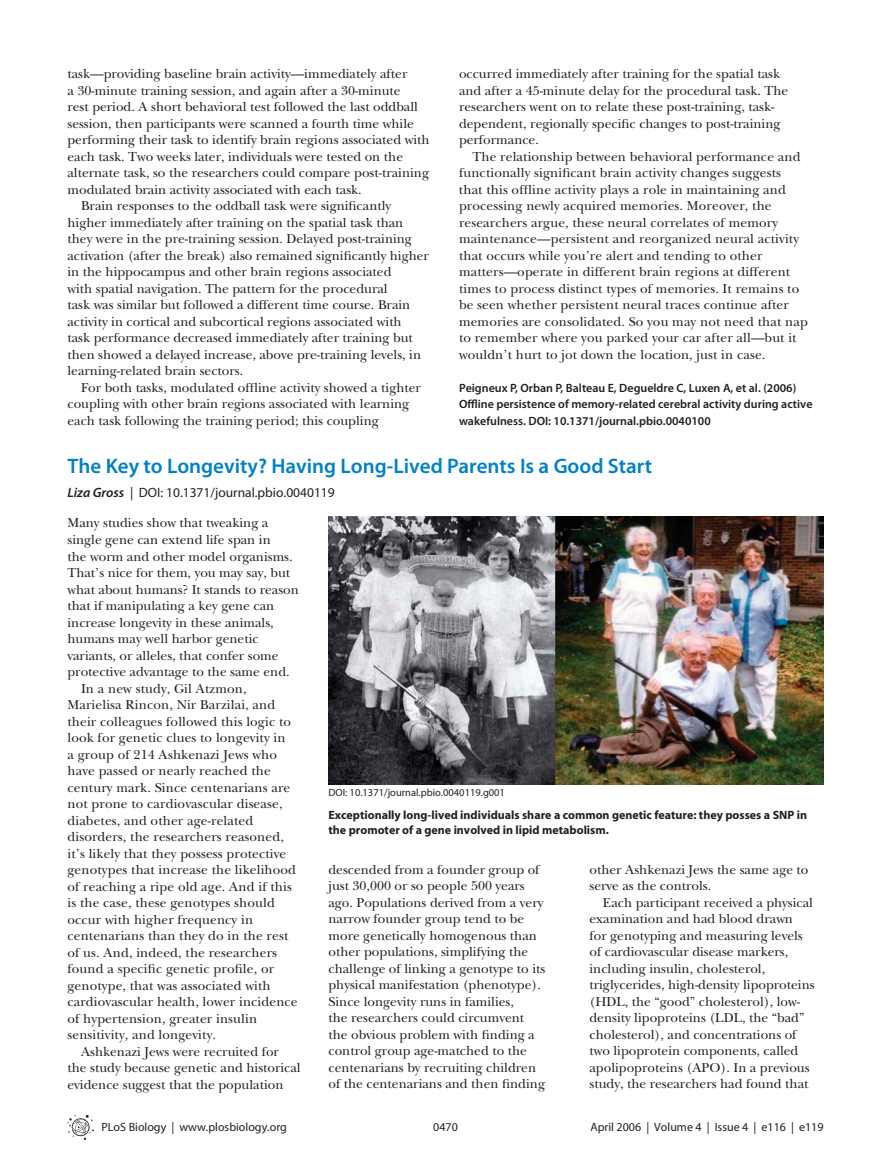
<style>
.page{position:relative;width:891px;height:1175px;background:#fff}
.page>*{position:absolute;margin:0;border:0;box-sizing:border-box;transform-origin:0 0}
.t1{font:600 21px "P Lo S Sans";color:#0081c6}
.t2{font:500 13.5px/16.5px "PLB Iserif";color:#231f20}
.t3{font:13.5px "P Lo S Sans";color:#231f20}
.t4{font:600 12px/16.5px "P Lo S Sans";color:#231f20}
.t5{font:700 12px/15px "P Lo S Sans";color:#231f20}
.t6{font:12px "P Lo S Sans";color:#231f20}
.t7{font:10.5px "P Lo S Sans";color:#231f20}
.s1{font-weight:600;font-style:italic}
</style>
<div class="page">
<svg style="left:68px;top:1115px;width:26px;height:24px"></svg>
<img style="left:328px;top:517px;width:496px;height:267px">
<p class="t2" style="left:68px;top:67px;width:341px">task—providing baseline brain activity—immediately after</p>
<p class="t2" style="left:68px;top:83px;width:335px">a 30-minute training session, and again after a 30-minute</p>
<p class="t2" style="left:68px;top:99px;width:352px">rest period. A short behavioral test followed the last oddball</p>
<p class="t2" style="left:68px;top:116px;width:348px">session, then participants were scanned a fourth time while</p>
<p class="t2" style="left:68px;top:132px;width:364px">performing their task to identify brain regions associated with</p>
<p class="t2" style="left:68px;top:149px;width:337px">each task. Two weeks later, individuals were tested on the</p>
<p class="t2" style="left:68px;top:165px;width:363px">alternate task, so the researchers could compare post-training</p>
<p class="t2" style="left:68px;top:182px;width:296px">modulated brain activity associated with each task.</p>
<p class="t2" style="left:81px;top:198px;width:312px">Brain responses to the oddball task were significantly</p>
<p class="t2" style="left:68px;top:215px;width:337px">higher immediately after training on the spatial task than</p>
<p class="t2" style="left:68px;top:231px;width:346px">they were in the pre-training session. Delayed post-training</p>
<p class="t2" style="left:68px;top:248px;width:363px">activation (after the break) also remained significantly higher</p>
<p class="t2" style="left:68px;top:264px;width:325px">in the hippocampus and other brain regions associated</p>
<p class="t2" style="left:68px;top:281px;width:322px">with spatial navigation. The pattern for the procedural</p>
<p class="t2" style="left:68px;top:297px;width:344px">task was similar but followed a different time course. Brain</p>
<p class="t2" style="left:68px;top:314px;width:336px">activity in cortical and subcortical regions associated with</p>
<p class="t2" style="left:68px;top:330px;width:347px">task performance decreased immediately after training but</p>
<p class="t2" style="left:68px;top:347px;width:355px">then showed a delayed increase, above pre-training levels, in</p>
<p class="t2" style="left:68px;top:363px;width:177px">learning-related brain sectors.</p>
<p class="t2" style="left:81px;top:380px;width:341px">For both tasks, modulated offline activity showed a tighter</p>
<p class="t2" style="left:68px;top:396px;width:343px">coupling with other brain regions associated with learning</p>
<p class="t2" style="left:68px;top:413px;width:313px">each task following the training period; this coupling</p>
<p class="t2" style="left:459px;top:66px;width:331px">occurred immediately after training for the spatial task and after a 45-minute delay for the procedural task. The researchers went on to relate these post-training, task&shy;dependent, regionally specific changes to post-training performance.</p>
<p class="t2" style="left:459px;top:149px;width:350px;text-indent:14px">The relationship between behavioral performance and functionally significant brain activity changes suggests that this offline activity plays a role in maintaining and processing newly acquired memories. Moreover, the researchers argue, these neural correlates of memory maintenance—persistent and reorganized neural activity that occurs while you’re alert and tending to other matters—operate in different brain regions at different times to process distinct types of memories. It remains to be seen whether persistent neural traces continue after memories are consolidated. So you may not need that nap to remember where you parked your car after all—but it wouldn’t hurt to jot down the location, just in case.</p>
<p class="t4" style="left:459px;top:381px;width:355px">Peigneux P, Orban P, Balteau E, Degueldre C, Luxen A, et al. (2006)<br>Offline persistence of memory-related cerebral activity during active wakefulness. DOI: 10.1371/journal.pbio.0040100</p>
<h1 class="t1" style="left:68px;top:458px;width:586px">The Key to Longevity? Having Long-Lived Parents Is a Good Start</h1>
<p class="t3" style="left:68px;top:484px;width:269px"><span class="s1">Liza Gross</span> | DOI: 10.1371/journal.pbio.0040119</p>
<p class="t2" style="left:68px;top:516px;width:202px">Many studies show that tweaking a</p>
<p class="t2" style="left:68px;top:532px;width:205px">single gene can extend life span in</p>
<p class="t2" style="left:68px;top:549px;width:227px">the worm and other model organisms.</p>
<p class="t2" style="left:68px;top:565px;width:224px">That’s nice for them, you may say, but</p>
<p class="t2" style="left:68px;top:582px;width:233px">what about humans? It stands to reason</p>
<p class="t2" style="left:68px;top:598px;width:208px">that if manipulating a key gene can</p>
<p class="t2" style="left:68px;top:615px;width:208px">increase longevity in these animals,</p>
<p class="t2" style="left:68px;top:631px;width:193px">humans may well harbor genetic</p>
<p class="t2" style="left:68px;top:648px;width:213px">variants, or alleles, that confer some</p>
<p class="t2" style="left:68px;top:664px;width:224px">protective advantage to the same end.</p>
<p class="t2" style="left:81px;top:681px;width:167px">In a new study, Gil Atzmon,</p>
<p class="t2" style="left:68px;top:697px;width:209px">Marielisa Rincon, Nir Barzilai, and</p>
<p class="t2" style="left:68px;top:714px;width:225px">their colleagues followed this logic to</p>
<p class="t2" style="left:68px;top:730px;width:220px">look for genetic clues to longevity in</p>
<p class="t2" style="left:68px;top:747px;width:211px">a group of 214 Ashkenazi Jews who</p>
<p class="t2" style="left:68px;top:763px;width:205px">have passed or nearly reached the</p>
<p class="t2" style="left:68px;top:780px;width:224px">century mark. Since centenarians are</p>
<p class="t2" style="left:68px;top:796px;width:217px">not prone to cardiovascular disease,</p>
<p class="t2" style="left:68px;top:813px;width:187px">diabetes, and other age-related</p>
<p class="t2" style="left:68px;top:829px;width:218px">disorders, the researchers reasoned,</p>
<p class="t2" style="left:68px;top:846px;width:220px">it’s likely that they possess protective</p>
<p class="t2" style="left:68px;top:862px;width:230px">genotypes that increase the likelihood</p>
<p class="t2" style="left:68px;top:879px;width:226px">of reaching a ripe old age. And if this</p>
<p class="t2" style="left:68px;top:895px;width:209px">is the case, these genotypes should</p>
<p class="t2" style="left:68px;top:912px;width:187px">occur with higher frequency in</p>
<p class="t2" style="left:68px;top:928px;width:222px">centenarians than they do in the rest</p>
<p class="t2" style="left:68px;top:945px;width:211px">of us. And, indeed, the researchers</p>
<p class="t2" style="left:68px;top:961px;width:208px">found a specific genetic profile, or</p>
<p class="t2" style="left:68px;top:978px;width:205px">genotype, that was associated with</p>
<p class="t2" style="left:68px;top:994px;width:232px">cardiovascular health, lower incidence</p>
<p class="t2" style="left:68px;top:1011px;width:191px">of hypertension, greater insulin</p>
<p class="t2" style="left:68px;top:1027px;width:150px">sensitivity, and longevity.</p>
<p class="t2" style="left:81px;top:1044px;width:199px">Ashkenazi Jews were recruited for</p>
<p class="t2" style="left:68px;top:1060px;width:235px">the study because genetic and historical</p>
<p class="t2" style="left:68px;top:1077px;width:217px">evidence suggest that the population</p>
<p class="t7" style="left:328px;top:786px;width:178px">DOI: 10.1371/journal.pbio.0040119.g001</p>
<p class="t5" style="left:328px;top:808px;width:480px">Exceptionally long-lived individuals share a common genetic feature: they posses a SNP in the promoter of a gene involved in lipid metabolism.</p>
<p class="t2" style="left:328px;top:862px;width:218px">descended from a founder group of just 30,000 or so people 500 years ago. Populations derived from a very narrow founder group tend to be more genetically homogenous than other populations, simplifying the challenge of linking a genotype to its physical manifestation (phenotype).<br>Since longevity runs in families,<br>the researchers could circumvent the obvious problem with finding a control group age-matched to the centenarians by recruiting children of the centenarians and then finding</p>
<p class="t2" style="left:589px;top:862px;width:221px">other Ashkenazi Jews the same age to serve as the controls.</p>
<p class="t2" style="left:589px;top:895px;width:227px;text-indent:14px">Each participant received a physical examination and had blood drawn<br>for genotyping and measuring levels of cardiovascular disease markers, including insulin, cholesterol, triglycerides, high-density lipoproteins (HDL, the “good” cholesterol), low&shy;density lipoproteins (LDL, the “bad” cholesterol), and concentrations of two lipoprotein components, called apolipoproteins (APO). In a previous study, the researchers had found that</p>
<p class="t6" style="left:102px;top:1119px;width:187px">PLoS Biology | www.plosbiology.org</p>
<p class="t6" style="left:433px;top:1119px;width:26px">0470</p>
<p class="t6" style="left:590px;top:1119px;width:235px">April 2006 | Volume 4 | Issue 4 | e116 | e119</p>
</div>
